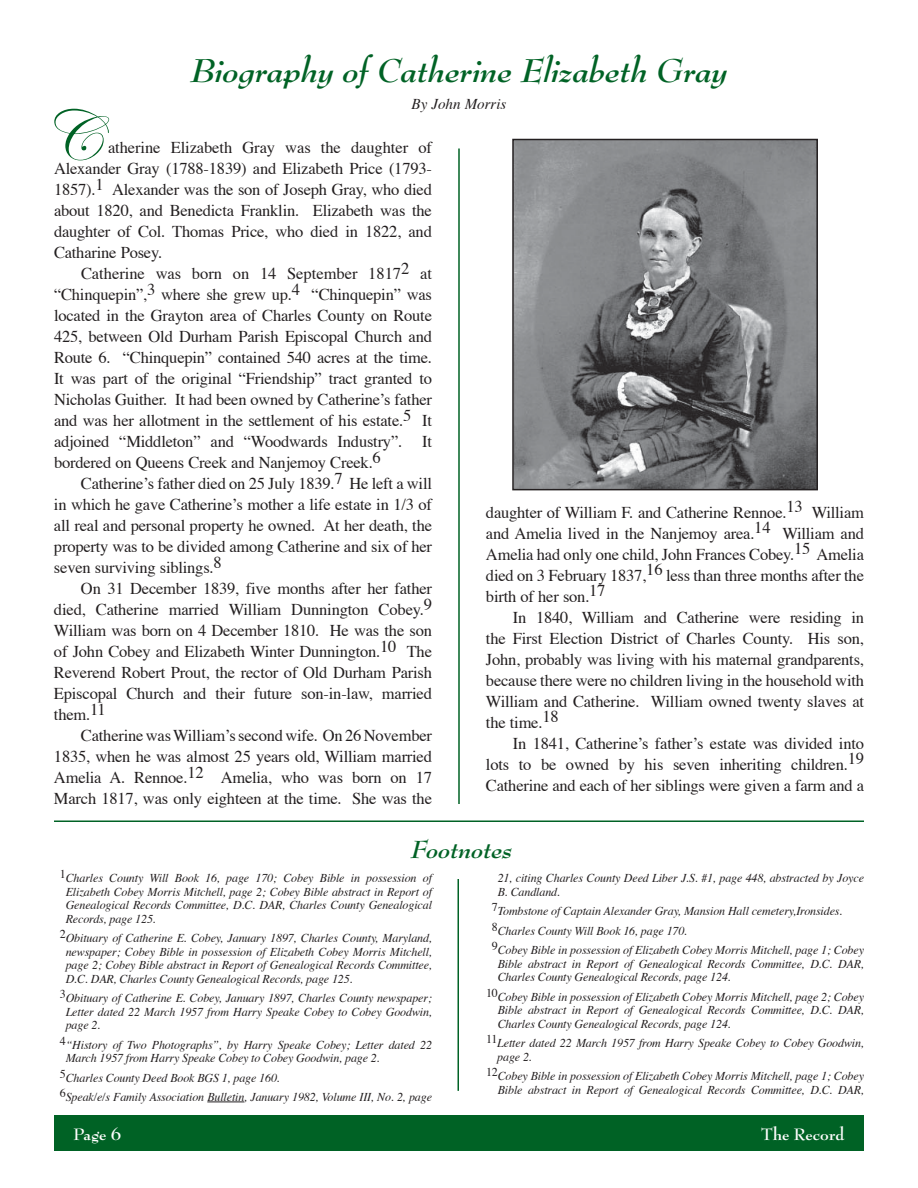
<style>
.page{position:relative;width:918px;height:1188px;background:#fff}
.page>*{position:absolute;margin:0;border:0;box-sizing:border-box;transform-origin:0 0}
.t1{font:72px "Edwardian Script ITC";color:#006225}
.t2{font:italic 700 36px "Bernhard Modern Std";color:#006225}
.t3{font:italic 700 27px "Bernhard Modern Std";color:#006225}
.t4{font:700 18px "Bernhard Modern Std";color:#fff}
.t5{font:16.5px/21px "Times";letter-spacing:-.01em;color:#231f20;text-align:justify}
.t6{font:italic 15px "Times";color:#231f20}
.t7{font:italic 12px/13.5px "Times";letter-spacing:-.01em;color:#231f20}
</style>
<div class="page">
<img style="left:515px;top:142px;width:300px;height:345px">
<div style="left:512px;top:139px;width:306px;height:351px;border:2px solid #231f20"></div>
<hr style="left:458px;top:148px;width:2px;height:656px;background:#006225">
<hr style="left:207px;top:1102px;width:37px;height:1px;background:#231f20">
<hr style="left:458px;top:879px;width:1px;height:212px;background:#006225">
<hr style="left:54px;top:820px;width:810px;height:2px;background:#006225">
<div style="left:54px;top:1115px;width:810px;height:36px;background:#006225"></div>
<h2 class="t2" style="left:191px;top:51px;width:539px">Biography of Catherine Elizabeth Gray</h2>
<p class="t6" style="left:412px;top:97px;width:96px">By John Morris</p>
<h1 class="t1" style="left:42px;top:97px;width:59px">C</h1>
<p class="t5" style="left:54px;top:139px;width:380px;text-indent:54px">atherine Elizabeth Gray was the daughter of Alexander Gray (1788-1839) and Elizabeth Price (1793- 1857).1 Alexander was the son of Joseph Gray, who died about 1820, and Benedicta Franklin. Elizabeth was the daughter of Col. Thomas Price, who died in 1822, and Catharine Posey.</p>
<p class="t5" style="left:54px;top:265px;width:380px;text-indent:27px">Catherine was born on 14 September 18172 at “Chinquepin”,3 where she grew up.4 “Chinquepin” was located in the Grayton area of Charles County on Route 425, between Old Durham Parish Episcopal Church and Route 6. “Chinquepin” contained 540 acres at the time.<br>It was part of the original “Friendship” tract granted to Nicholas Guither. It had been owned by Catherine’s father and was her allotment in the settlement of his estate.5 It adjoined “Middleton” and “Woodwards Industry”. It bordered on Queens Creek and Nanjemoy Creek.6</p>
<p class="t5" style="left:54px;top:475px;width:380px;text-indent:27px">Catherine’s father died on 25 July 1839.7 He left a will in which he gave Catherine’s mother a life estate in 1/3 of all real and personal property he owned. At her death, the property was to be divided among Catherine and six of her seven surviving siblings.8</p>
<p class="t5" style="left:54px;top:580px;width:380px;text-indent:27px">On 31 December 1839, five months after her father died, Catherine married William Dunnington Cobey.9<br>William was born on 4 December 1810. He was the son of John Cobey and Elizabeth Winter Dunnington.10 The Reverend Robert Prout, the rector of Old Durham Parish Episcopal Church and their future son-in-law, married them.11</p>
<p class="t5" style="left:54px;top:727px;width:380px;text-indent:27px">Catherine was William’s second wife. On 26 November 1835, when he was almost 25 years old, William married Amelia A. Rennoe.12 Amelia, who was born on 17<br>March 1817, was only eighteen at the time. She was the</p>
<p class="t5" style="left:486px;top:503px;width:380px">daughter of William F. and Catherine Rennoe.13 William and Amelia lived in the Nanjemoy area.14 William and Amelia had only one child, John Frances Cobey.15 Amelia died on 3 February 1837,16 less than three months after the birth of her son.17</p>
<p class="t5" style="left:486px;top:608px;width:380px;text-indent:27px">In 1840, William and Catherine were residing in the First Election District of Charles County. His son, John, probably was living with his maternal grandparents, because there were no children living in the household with William and Catherine. William owned twenty slaves at the time.18</p>
<p class="t5" style="left:486px;top:734px;width:380px;text-indent:27px">In 1841, Catherine’s father’s estate was divided into lots to be owned by his seven inheriting children.19<br>Catherine and each of her siblings were given a farm and a</p>
<h3 class="t3" style="left:411px;top:835px;width:102px">Footnotes</h3>
<p class="t7" style="left:66px;top:872px;width:368px;text-align:justify;text-indent:-12px"><sup>0</sup><sup>1</sup> Charles County Will Book 16, page 170; Cobey Bible in possession of Elizabeth Cobey Morris Mitchell, page 2; Cobey Bible abstract in Report of Genealogical Records Committee, D.C. DAR, Charles County Genealogical Records, page 125.</p>
<p class="t7" style="left:66px;top:932px;width:368px;text-align:justify;text-indent:-12px"><sup>0</sup><sup>2</sup> Obituary of Catherine E. Cobey, January 1897, Charles County, Maryland, newspaper; Cobey Bible in possession of Elizabeth Cobey Morris Mitchell, page 2; Cobey Bible abstract in Report of Genealogical Records Committee, D.C. DAR, Charles County Genealogical Records, page 125.</p>
<p class="t7" style="left:66px;top:992px;width:368px;text-align:justify;text-indent:-12px"><sup>0</sup><sup>3</sup> Obituary of Catherine E. Cobey, January 1897, Charles County newspaper; Letter dated 22 March 1957 from Harry Speake Cobey to Cobey Goodwin, page 2.</p>
<p class="t7" style="left:66px;top:1039px;width:368px;text-indent:-12px"><sup>0</sup><sup>4</sup> “History of Two Photographs”, by Harry Speake Cobey; Letter dated 22<br>March 1957 from Harry Speake Cobey to Cobey Goodwin, page 2.</p>
<p class="t7" style="left:54px;top:1069px;width:380px;line-height:19.5px"><sup>0</sup><sup>5</sup> Charles County Deed Book BGS 1, page 160.<br><sup>0</sup><sup>6</sup> Speak/e/s Family Association Bulletin, January 1982, Volume III, No. 2, page</p>
<p class="t7" style="left:498px;top:872px;width:368px">21, citing Charles County Deed Liber J.S. #1, page 448, abstracted by Joyce<br>B. Candland.</p>
<p class="t7" style="left:486px;top:902px;width:380px;line-height:19.5px"><sup>0</sup><sup>7</sup> Tombstone of Captain Alexander Gray, Mansion Hall cemetery,Ironsides.<br><sup>0</sup><sup>8</sup> Charles County Will Book 16, page 170.<br><sup>0</sup><sup>9</sup> Cobey Bible in possession of Elizabeth Cobey Morris Mitchell, page 1; Cobey</p>
<p class="t7" style="left:498px;top:958px;width:368px">Bible abstract in Report of Genealogical Records Committee, D.C. DAR,<br>Charles County Genealogical Records, page 124.</p>
<p class="t7" style="left:498px;top:991px;width:368px;text-align:justify;text-indent:-12px"><sup>10</sup> Cobey Bible in possession of Elizabeth Cobey Morris Mitchell, page 2; Cobey Bible abstract in Report of Genealogical Records Committee, D.C. DAR, Charles County Genealogical Records, page 124.</p>
<p class="t7" style="left:497px;top:1037px;width:368px;text-indent:-11px"><sup>11</sup> Letter dated 22 March 1957 from Harry Speake Cobey to Cobey Goodwin, page 2.</p>
<p class="t7" style="left:486px;top:1070px;width:380px;text-align:right"><sup>12</sup> Cobey Bible in possession of Elizabeth Cobey Morris Mitchell, page 1; Cobey<br>Bible abstract in Report of Genealogical Records Committee, D.C. DAR,</p>
<p class="t4" style="left:74px;top:1125px;width:49px">Page 6</p>
<p class="t4" style="left:761px;top:1125px;width:85px">The Record</p>
</div>
